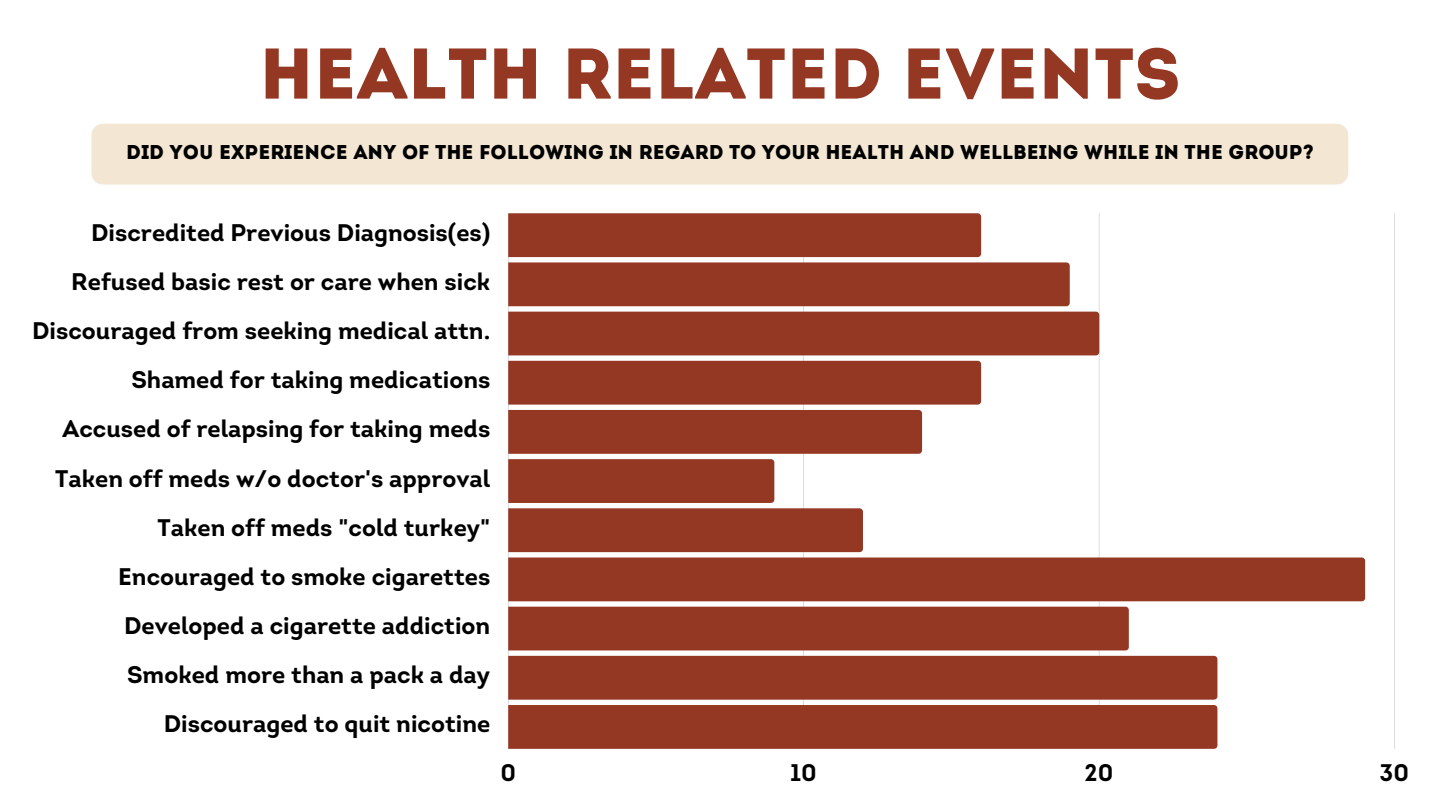
<style>
.page{position:relative;width:1440px;height:810px;background:#fff}
.page>*{position:absolute;margin:0;border:0;box-sizing:border-box;transform-origin:0 0}
.t1{font:71.6px "Intro";color:#953823}
.t2{font:700 24px/49.2px "Intro";color:#000;text-align:right}
.t3{font:20px "Intro";color:#000}
</style>
<div class="page">
<hr style="left:508px;top:213px;width:1px;height:536px;background:#000">
<hr style="left:803px;top:213px;width:1px;height:536px;background:#000">
<hr style="left:1099px;top:213px;width:1px;height:536px;background:#000">
<hr style="left:1394px;top:213px;width:1px;height:536px;background:#000">
<svg style="left:508px;top:213px;width:562px;height:93px;background:#a35240"></svg>
<div style="left:508px;top:312px;width:591px;height:43px;background:#953823"></div>
<svg style="left:508px;top:361px;width:857px;height:240px"></svg>
<div style="left:508px;top:607px;width:621px;height:43px;background:#953823"></div>
<svg style="left:508px;top:656px;width:709px;height:93px;background:#9b4330"></svg>
<div style="left:91px;top:124px;width:1257px;height:61px;background:#f3e7d4;border-radius:11px"></div>
<h1 class="t1" style="left:259px;top:45px;width:923px">HEALTH RELATED EVENTS</h1>
<p class="t3" style="left:126px;top:144px;width:1189px">DID YOU EXPERIENCE ANY OF THE FOLLOWING IN REGARD TO YOUR HEALTH AND WELLBEING WHILE IN THE GROUP?</p>
<p class="t2" style="left:32px;top:210px;width:460px">Discredited Previous Diagnosis(es)<br>Refused basic rest or care when sick Discouraged from seeking medical attn.<br>Shamed for taking medications Accused of relapsing for taking meds Taken off meds w/o doctor's approval Taken off meds "cold turkey" Encouraged to smoke cigarettes Developed a cigarette addiction Smoked more than a pack a day Discouraged to quit nicotine</p>
<p class="t2" style="left:500px;top:750px;width:17px">0</p>
<p class="t2" style="left:790px;top:750px;width:28px">10</p>
<p class="t2" style="left:1085px;top:750px;width:30px">20</p>
<p class="t2" style="left:1380px;top:750px;width:31px">30</p>
</div>
